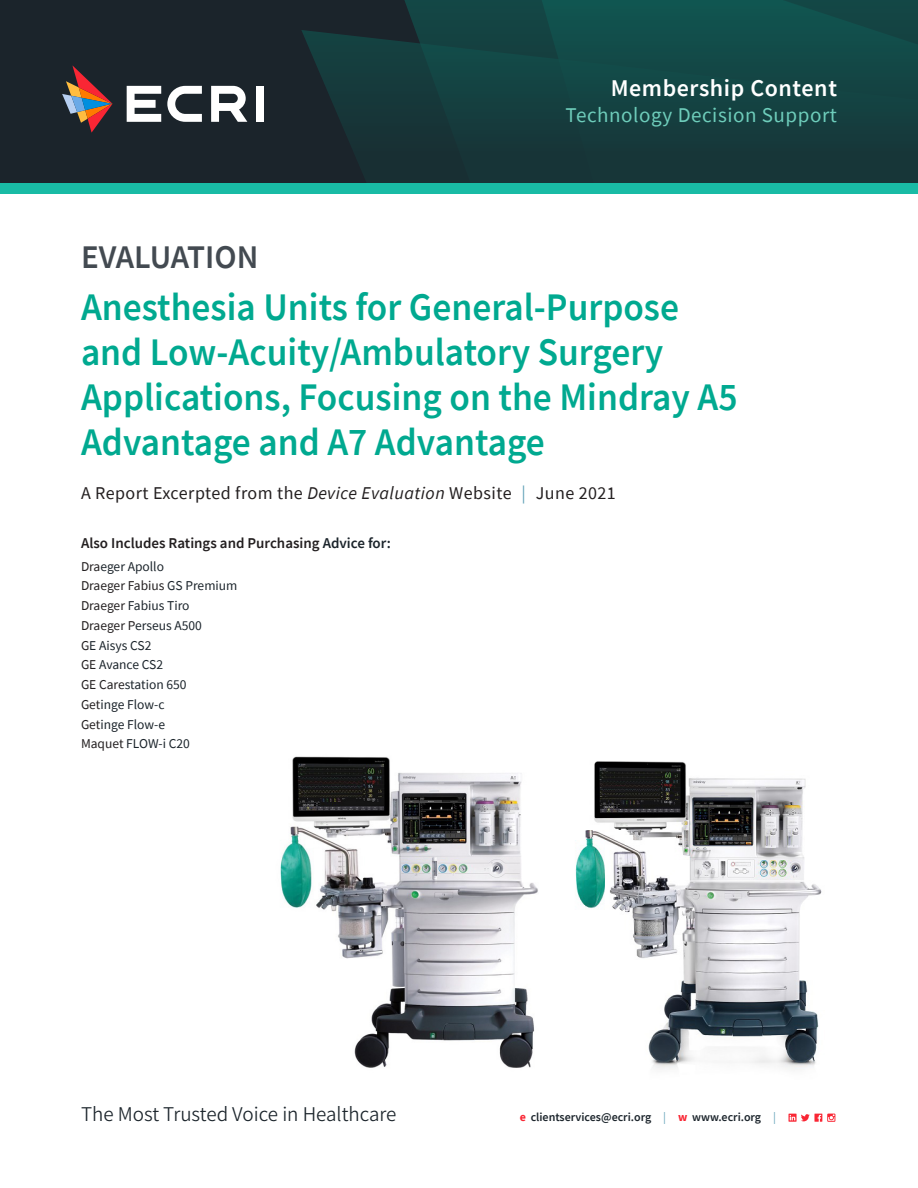
<style>
.page{position:relative;width:918px;height:1188px;background:#fff}
.page>*{position:absolute;margin:0;border:0;box-sizing:border-box;transform-origin:0 0}
.t1{font:600 39px/45px "Source Sans Pro";color:#00a990;scale:.96 1}
.t2{font:600 33px "Source Sans Pro";color:#434a51}
.t3{font:600 24px "Source Sans Pro";letter-spacing:.025em;color:#fff}
.t4{font:21px "Source Sans Variable";color:#1b242b}
.t5{font:21px "Source Sans Pro";letter-spacing:.025em;color:#6ecdbb}
.t6{font:18px "Source Sans Pro";letter-spacing:.025em;color:#231f20}
.body{font:600 15px "Source Sans Pro";color:#231f20}
.body-2{font:13.5px "Source Sans Pro";color:#1b242b}
.body-3{font:13.5px "Source Sans Pro";color:#231f20}
.t7{font:600 12px "Source Sans Pro";color:#1b242b}
.s1{font-style:italic}
.s2{color:#63a3b9}
.s3{color:#1b242b}
.s4{color:#231f20}
.s5{font-weight:700;color:#f92634}
.s6{font-weight:400;color:#63a3b9}
</style>
<div class="page">
<svg style="left:789px;top:1114px;width:46px;height:8px"></svg>
<div style="left:0;top:0;width:918px;height:193px;background:#1b242b"></div>
<svg style="left:404px;top:0;width:514px;height:30px;background:#124c49"></svg>
<svg style="left:301px;top:30px;width:617px;height:153px;fill:#153d3e"></svg>
<div style="left:256px;top:86px;width:8px;height:36px;background:#fff"></div>
<svg style="left:127px;top:86px;width:34px;height:36px"></svg>
<svg style="left:167px;top:86px;width:35px;height:36px"></svg>
<svg style="left:211px;top:86px;width:36px;height:36px"></svg>
<svg style="left:62px;top:65px;width:51px;height:68px"></svg>
<div style="left:0;top:183px;width:918px;height:10px;background:#19bba5"></div>
<img style="left:575px;top:761px;width:247px;height:309px">
<img style="left:280px;top:756px;width:258px;height:312px">
<h3 class="t3" style="left:611px;top:72px;width:228px">Membership Content</h3>
<h3 class="t5" style="left:566px;top:102px;width:273px">Technology Decision Support</h3>
<p class="t2" style="left:81px;top:235px;width:179px">EVALUATION</p>
<p class="t1" style="left:81px;top:284px;width:685px">Anesthesia Units for General-Purpose and Low-Acuity/Ambulatory Surgery Applications, Focusing on the Mindray A5<br>Advantage and A7 Advantage</p>
<p class="t6" style="left:81px;top:481px;width:536px">A Report Excerpted from the <span class="s1">Device Evaluation</span> Website <span class="s2">|</span> June 2021</p>
<p class="body" style="left:81px;top:533px;width:311px">Also Includes Ratings and Purchasing <span class="s3">Advice for:</span></p>
<p class="body-2" style="left:81px;top:558px;width:85px"><span class="s4">Dra</span>eger Apollo</p>
<p class="body-3" style="left:81px;top:577px;width:158px">Draeger Fabius <span class="s3">GS Premium</span></p>
<p class="body-2" style="left:81px;top:597px;width:110px"><span class="s4">Draeger</span> Fabius Tiro</p>
<p class="body-2" style="left:81px;top:617px;width:122px"><span class="s4">Draeger P</span>erseus A500</p>
<p class="body-2" style="left:81px;top:637px;width:72px"><span class="s4">G</span>E Aisys CS2</p>
<p class="body-2" style="left:81px;top:656px;width:84px"><span class="s4">GE</span> Avance CS2</p>
<p class="body-2" style="left:81px;top:676px;width:107px"><span class="s4">GE Care</span>station 650</p>
<p class="body-2" style="left:81px;top:696px;width:85px"><span class="s4">Get</span>inge Flow-c</p>
<p class="body-2" style="left:81px;top:716px;width:86px"><span class="s4">Get</span>inge Flow-e</p>
<p class="body-2" style="left:81px;top:735px;width:110px"><span class="s4">Maquet</span> FLOW-i C20</p>
<h3 class="t4" style="left:81px;top:1101px;width:317px">The Most Trusted Voice in Healthcare</h3>
<p class="t7" style="left:520px;top:1109px;width:258px"><span class="s5">e</span> clientservices@ecri.org <span class="s6">|</span> <span class="s5">w</span> www.ecri.org <span class="s6">|</span></p>
</div>
